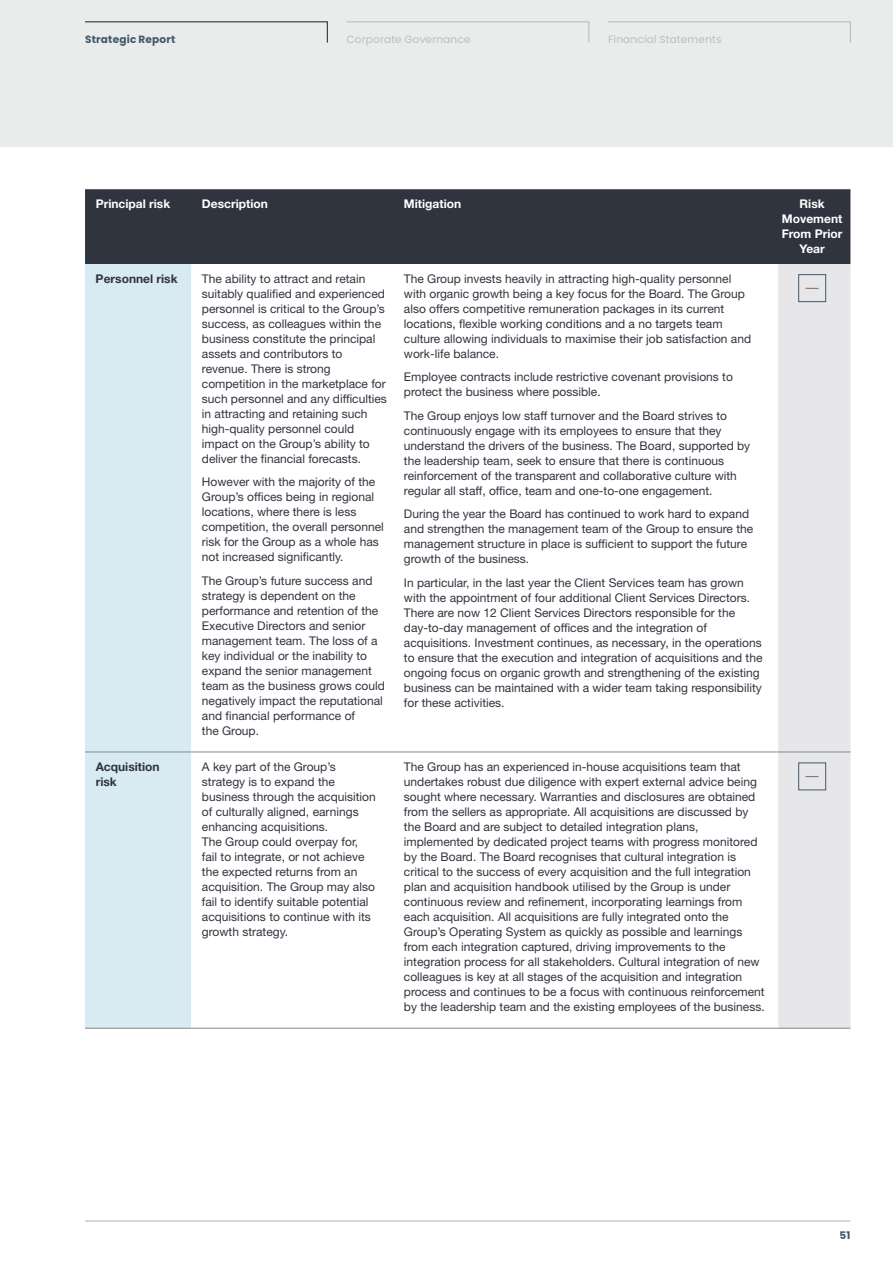
<style>
.page{position:relative;width:893px;height:1263px;background:#fff}
.page>*{position:absolute;margin:0;border:0;box-sizing:border-box;transform-origin:0 0}
.t1{font:12px/15px "Helvetica Neue LT Std";color:#30343e}
.t2{font:700 12px/15px "Helvetica Neue LT Std";color:#fff;text-align:center}
.t3{font:700 12px/15px "Helvetica Neue LT Std";color:#30343e}
.t4{font:10.5px "Poppins";letter-spacing:.02em;color:#bcbdc0}
.t5{font:700 10.5px "Poppins";letter-spacing:.02em;color:#3f596b}
</style>
<div class="page">
<div style="left:0;top:0;width:893px;height:147px;background:#eaebeb"></div>
<div style="left:85px;top:189px;width:765px;height:75px;background:#30343e"></div>
<div style="left:85px;top:264px;width:106px;height:764px;background:#d8eaf2"></div>
<div style="left:778px;top:264px;width:72px;height:764px;background:#e7e7e9"></div>
<hr style="left:85px;top:752px;width:106px;height:1px;background:#858890">
<hr style="left:85px;top:1028px;width:106px;height:1px;background:#858890">
<hr style="left:191px;top:752px;width:213px;height:1px;background:#858890">
<hr style="left:191px;top:1028px;width:213px;height:1px;background:#858890">
<hr style="left:404px;top:752px;width:374px;height:1px;background:#858890">
<hr style="left:404px;top:1028px;width:374px;height:1px;background:#858890">
<hr style="left:778px;top:752px;width:72px;height:1px;background:#858890">
<hr style="left:778px;top:1028px;width:72px;height:1px;background:#858890">
<div style="left:798px;top:274px;width:28px;height:28px;border:1px solid #3f596b"></div>
<svg style="left:805px;top:288px;width:13px;height:1px"></svg>
<div style="left:798px;top:763px;width:28px;height:27px;border:1px solid #3f596b"></div>
<svg style="left:805px;top:776px;width:13px;height:1px"></svg>
<hr style="left:85px;top:1220px;width:765px;height:1px;background:#b9bbc2">
<svg style="left:85px;top:21px;width:243px;height:22px"></svg>
<svg style="left:608px;top:21px;width:243px;height:22px"></svg>
<svg style="left:346px;top:21px;width:244px;height:22px"></svg>
<p class="t5" style="left:85px;top:33px;width:92px">Strategic Report</p>
<p class="t4" style="left:347px;top:33px;width:126px">Corporate Governance</p>
<p class="t4" style="left:608px;top:33px;width:115px">Financial Statements</p>
<p class="t2" style="left:96px;top:196px;width:76px">Principal risk</p>
<p class="t2" style="left:202px;top:196px;width:67px">Description</p>
<p class="t2" style="left:404px;top:196px;width:59px">Mitigation</p>
<p class="t2" style="left:782px;top:196px;width:62px">Risk<br>Movement<br>From Prior<br>Year</p>
<p class="t3" style="left:96px;top:271px;width:83px">Personnel risk</p>
<p class="t1" style="left:202px;top:271px;width:186px">The ability to attract and retain suitably qualified and experienced personnel is critical to the Group’s success, as colleagues within the business constitute the principal assets and contributors to revenue. There is strong competition in the marketplace for such personnel and any difficulties in attracting and retaining such high-quality personnel could impact on the Group’s ability to deliver the financial forecasts.</p>
<p class="t1" style="left:202px;top:474px;width:183px">However with the majority of the<br>Group’s offices being in regional locations, where there is less competition, the overall personnel risk for the Group as a whole has not increased significantly.</p>
<p class="t1" style="left:202px;top:573px;width:184px">The Group’s future success and strategy is dependent on the performance and retention of the<br>Executive Directors and senior management team. The loss of a key individual or the inability to expand the senior management team as the business grows could negatively impact the reputational and financial performance of<br>the Group.</p>
<p class="t1" style="left:404px;top:271px;width:349px">The Group invests heavily in attracting high-quality personnel with organic growth being a key focus for the Board. The Group also offers competitive remuneration packages in its current locations, flexible working conditions and a no targets team culture allowing individuals to maximise their job satisfaction and work-life balance.</p>
<p class="t1" style="left:404px;top:369px;width:330px">Employee contracts include restrictive covenant provisions to protect the business where possible.</p>
<p class="t1" style="left:404px;top:408px;width:348px">The Group enjoys low staff turnover and the Board strives to continuously engage with its employees to ensure that they understand the drivers of the business. The Board, supported by the leadership team, seek to ensure that there is continuous reinforcement of the transparent and collaborative culture with regular all staff, office, team and one-to-one engagement.</p>
<p class="t1" style="left:404px;top:506px;width:351px">During the year the Board has continued to work hard to expand and strengthen the management team of the Group to ensure the management structure in place is sufficient to support the future growth of the business.</p>
<p class="t1" style="left:404px;top:575px;width:360px">In particular, in the last year the Client Services team has grown with the appointment of four additional Client Services Directors.<br>There are now 12 Client Services Directors responsible for the day-to-day management of offices and the integration of acquisitions. Investment continues, as necessary, in the operations to ensure that the execution and integration of acquisitions and the ongoing focus on organic growth and strengthening of the existing business can be maintained with a wider team taking responsibility for these activities.</p>
<p class="t3" style="left:96px;top:759px;width:65px">Acquisition risk</p>
<p class="t1" style="left:202px;top:759px;width:175px">A key part of the Group’s strategy is to expand the business through the acquisition of culturally aligned, earnings enhancing acquisitions.<br>The Group could overpay for, fail to integrate, or not achieve the expected returns from an acquisition. The Group may also fail to identify suitable potential acquisitions to continue with its growth strategy.</p>
<p class="t1" style="left:404px;top:759px;width:362px">The Group has an experienced in-house acquisitions team that undertakes robust due diligence with expert external advice being sought where necessary. Warranties and disclosures are obtained from the sellers as appropriate. All acquisitions are discussed by the Board and are subject to detailed integration plans, implemented by dedicated project teams with progress monitored by the Board. The Board recognises that cultural integration is critical to the success of every acquisition and the full integration plan and acquisition handbook utilised by the Group is under continuous review and refinement, incorporating learnings from each acquisition. All acquisitions are fully integrated onto the Group’s Operating System as quickly as possible and learnings from each integration captured, driving improvements to the integration process for all stakeholders. Cultural integration of new colleagues is key at all stages of the acquisition and integration process and continues to be a focus with continuous reinforcement by the leadership team and the existing employees of the business.</p>
<p class="t5" style="left:840px;top:1229px;width:12px">51</p>
</div>
